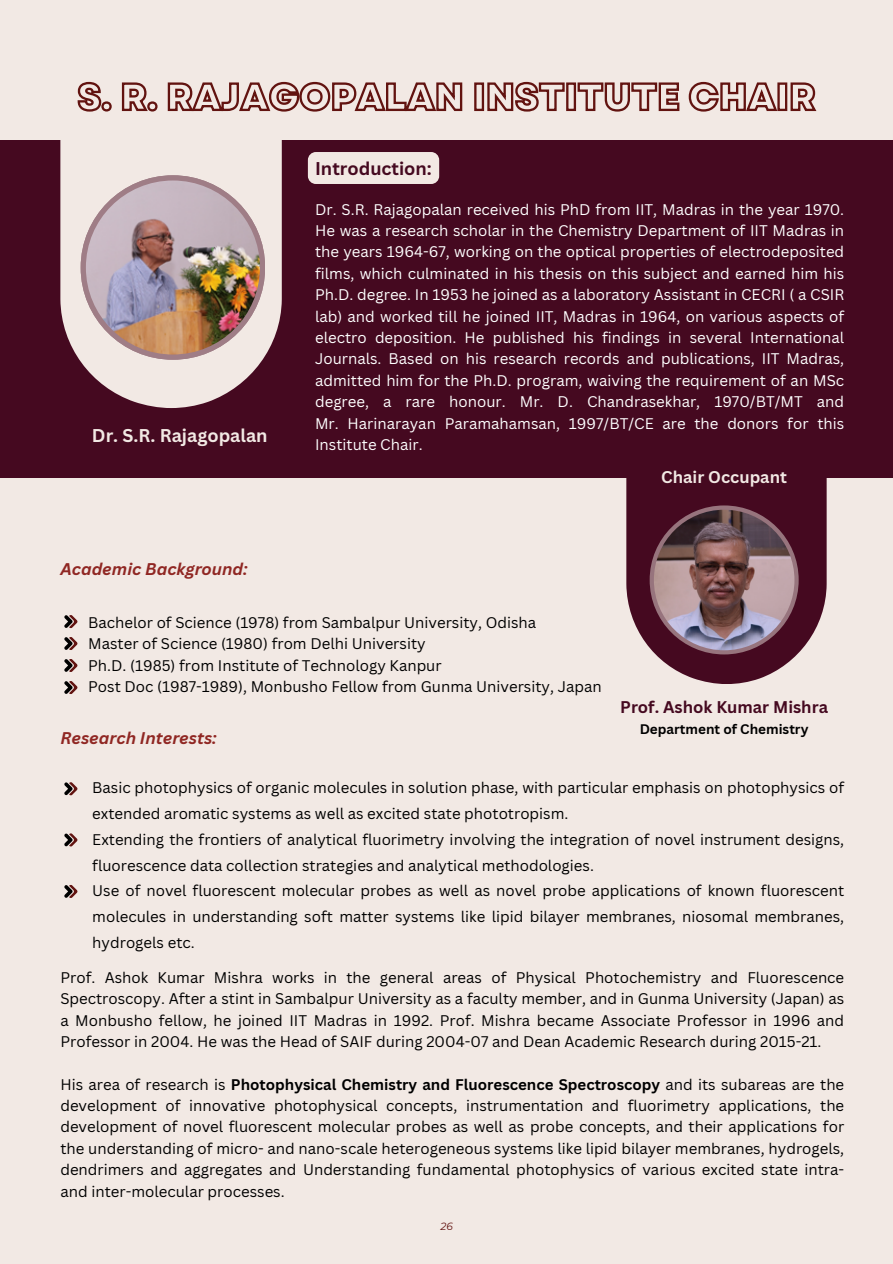
<style>
.page{position:relative;width:893px;height:1264px;background:#fff}
.page>*{position:absolute;margin:0;border:0;box-sizing:border-box;transform-origin:0 0}
.t1{font:700 18px "Canva Sans";color:#f2e9e4}
.t2{font:700 18px "Canva Sans";color:#450920}
.t3{font:italic 700 16.5px "Canva Sans";color:#902723}
.t4{font:700 16.5px "Canva Sans";color:#450920}
.t5{font:700 16.5px "Canva Sans";color:#f2e9e4}
.t6{font:15px/21.3px "Canva Sans";color:#000;text-align:justify}
.t7{font:15px/21.3px "Canva Sans";color:#fff;text-align:justify}
.t8{font:700 13.5px "Canva Sans";color:#000}
.t9{font:italic 10.5px "Montserrat";color:#621310}
.s1{font-weight:700}
</style>
<div class="page">
<div style="left:0;top:0;width:892px;height:1263px;background:#f2e9e4"></div>
<div style="left:0;top:140px;width:892px;height:337px;background:#450920"></div>
<svg style="left:60px;top:140px;width:222px;height:268px;fill:#f2e9e4"></svg>
<svg style="left:81px;top:175px;width:184px;height:184px;background:#d9c8c7"></svg>
<img style="left:86px;top:180px;width:174px;height:174px;border-radius:50%">
<svg style="left:626px;top:477px;width:200px;height:206px;fill:#450920"></svg>
<svg style="left:649px;top:505px;width:149px;height:149px;background:#5c273a"></svg>
<img style="left:653px;top:509px;width:141px;height:141px;border-radius:50%">
<svg style="left:64px;top:615px;width:13px;height:13px"></svg>
<svg style="left:64px;top:782px;width:13px;height:13px"></svg>
<svg style="left:64px;top:833px;width:13px;height:13px"></svg>
<svg style="left:64px;top:885px;width:13px;height:13px"></svg>
<svg style="left:64px;top:637px;width:13px;height:13px"></svg>
<svg style="left:64px;top:659px;width:13px;height:13px"></svg>
<svg style="left:64px;top:681px;width:13px;height:13px"></svg>
<svg style="left:77px;top:81px;width:740px;height:31px"></svg>
<div style="left:308px;top:152px;width:131px;height:32px;background:#f2e9e4;border-radius:8px"></div>
<p class="t1" style="left:92px;top:423px;width:177px">Dr. S.R. Rajagopalan</p>
<p class="t3" style="left:60px;top:557px;width:189px">Academic Background:</p>
<p class="t2" style="left:315px;top:155px;width:118px">Introduction:</p>
<p class="t7" style="left:315px;top:198px;width:530px">Dr. S.R. Rajagopalan received his PhD from IIT, Madras in the year 1970.<br>He was a research scholar in the Chemistry Department of IIT Madras in the years 1964-67, working on the optical properties of electrodeposited films, which culminated in his thesis on this subject and earned him his Ph.D. degree. In 1953 he joined as a laboratory Assistant in CECRI ( a CSIR lab) and worked till he joined IIT, Madras in 1964, on various aspects of electro deposition. He published his findings in several International Journals. Based on his research records and publications, IIT Madras, admitted him for the Ph.D. program, waiving the requirement of an MSc degree, a rare honour. Mr. D. Chandrasekhar, 1970/BT/MT and Mr. Harinarayan Paramahamsan, 1997/BT/CE are the donors for this Institute Chair.</p>
<p class="t5" style="left:661px;top:465px;width:127px">Chair Occupant</p>
<h2 class="t6" style="left:88px;top:611px;width:449px">Bachelor of Science (1978) from Sambalpur University, Odisha</h2>
<p class="t6" style="left:88px;top:632px;width:339px">Master of Science (1980) from Delhi University</p>
<p class="t6" style="left:88px;top:654px;width:355px">Ph.D. (1985) from Institute of Technology Kanpur</p>
<p class="t6" style="left:88px;top:675px;width:515px">Post Doc (1987-1989), Monbusho Fellow from Gunma University, Japan</p>
<p class="t3" style="left:60px;top:726px;width:158px">Research Interests:</p>
<h2 class="t4" style="left:620px;top:695px;width:209px">Prof. Ashok Kumar Mishra</h2>
<h2 class="t8" style="left:639px;top:719px;width:170px">Department of Chemistry</h2>
<h2 class="t6" style="left:92px;top:774px;width:753px;line-height:25.8px">Basic photophysics of organic molecules in solution phase, with particular emphasis on photophysics of extended aromatic systems as well as excited state phototropism.</h2>
<h2 class="t6" style="left:92px;top:826px;width:753px;line-height:25.8px">Extending the frontiers of analytical fluorimetry involving the integration of novel instrument designs, fluorescence data collection strategies and analytical methodologies.</h2>
<p class="t6" style="left:92px;top:877px;width:753px;line-height:25.8px">Use of novel fluorescent molecular probes as well as novel probe applications of known fluorescent molecules in understanding soft matter systems like lipid bilayer membranes, niosomal membranes, hydrogels etc.</p>
<h2 class="t6" style="left:60px;top:966px;width:785px">Prof. Ashok Kumar Mishra works in the general areas of Physical Photochemistry and Fluorescence Spectroscopy. After a stint in Sambalpur University as a faculty member, and in Gunma University (Japan) as a Monbusho fellow, he joined IIT Madras in 1992. Prof. Mishra became Associate Professor in 1996 and Professor in 2004. He was the Head of SAIF during 2004-07 and Dean Academic Research during 2015-21.</h2>
<h2 class="t6" style="left:60px;top:1073px;width:785px">His area of research is <span class="s1">Photophysical Chemistry and Fluorescence Spectroscopy</span> and its subareas are the development of innovative photophysical concepts, instrumentation and fluorimetry applications, the development of novel fluorescent molecular probes as well as probe concepts, and their applications for the understanding of micro- and nano-scale heterogeneous systems like lipid bilayer membranes, hydrogels, dendrimers and aggregates and Understanding fundamental photophysics of various excited state intra&shy;and inter-molecular processes.</h2>
<p class="t9" style="left:440px;top:1219px;width:14px">26</p>
</div>
